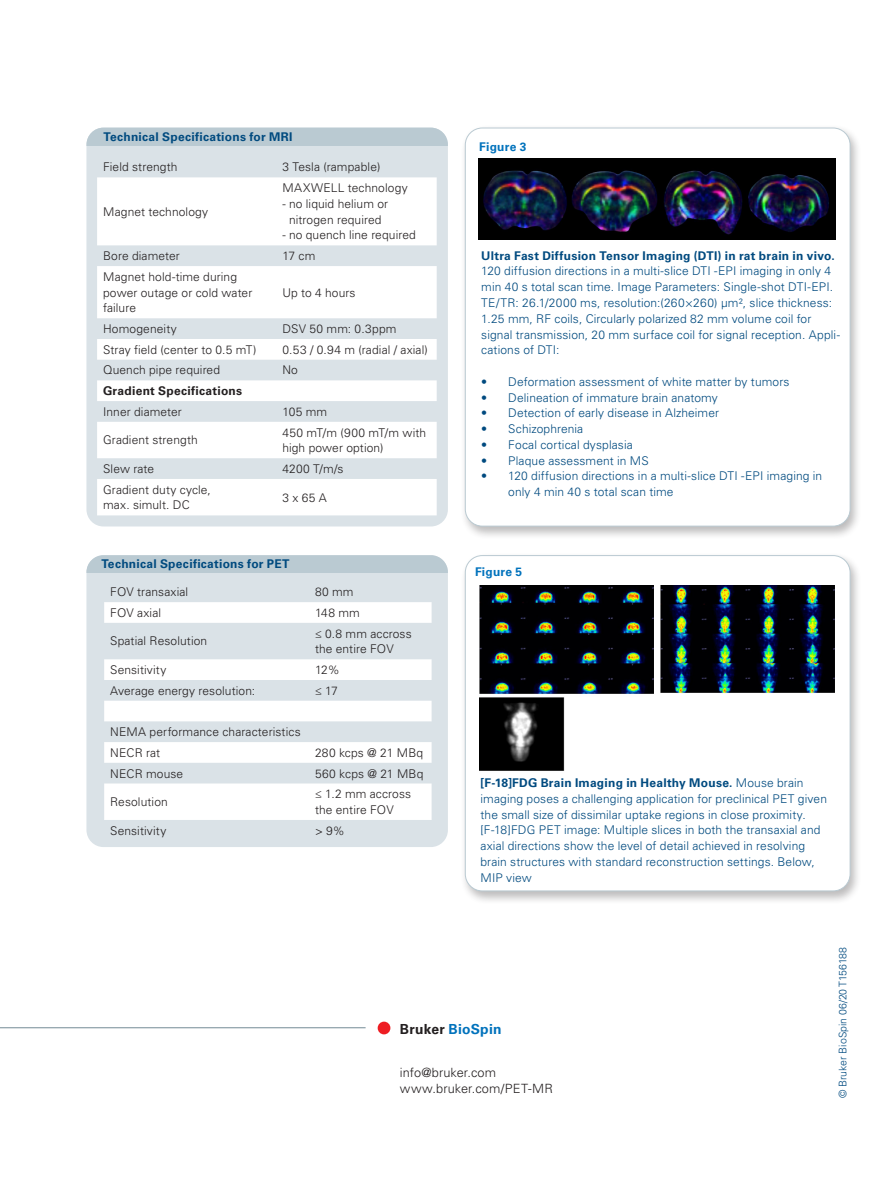
<style>
.page{position:relative;width:893px;height:1187px;background:#fff}
.page>*{position:absolute;margin:0;border:0;box-sizing:border-box;transform-origin:0 0}
.brochure_company-nam{font:700 13.8px "Univers LT Std";letter-spacing:.015em;color:#0072bc}
.brochure_email-url{font:300 12.75px/16.8px "Univers LT Std";letter-spacing:.01em;color:#231f20}
.brochure_legend{font:300 12px/15.8px "Univers LT Std";letter-spacing:.01em;color:#004a7f}
.flyer_legend{font:300 12px/15.8px "Univers LT Std";letter-spacing:.01em;color:#231f20}
.flyer_legend-2{font:700 12px "Univers LT Std";letter-spacing:.025em;color:#004a7f}
.brochure_legend-2{font:700 12px "Univers LT Std";letter-spacing:.02em;color:#004a7f}
.flyer_legend-3{font:700 12px "Univers LT Std";letter-spacing:.025em;color:#231f20}
.brochure_legend-bold{font:700 12px "Univers LT Std";letter-spacing:.02em;color:#0072bc}
.brochure_literature{font:300 10.5px "Univers LT Std";color:#004a7f}
.s1{font-weight:700}
.s2{color:#231f20}
</style>
<div class="page">
<hr style="left:0;top:1027px;width:366px;height:1px;background:#738a95">
<div style="left:378px;top:1021px;width:12px;height:13px;background:#ee1d23;border-radius:50%"></div>
<div style="left:86px;top:555px;width:362px;height:292px;background:#dae2e7;border-radius:17px"></div>
<div style="left:86px;top:555px;width:362px;height:18px;background:#bacad2"></div>
<svg style="left:104px;top:602px;width:328px;height:217px;fill:#fff"></svg>
<div style="left:86px;top:128px;width:362px;height:398px;background:#dae2e7;border-radius:17px"></div>
<div style="left:86px;top:128px;width:362px;height:18px;background:#bacad2"></div>
<svg style="left:97px;top:177px;width:340px;height:338px;fill:#fff"></svg>
<div style="left:460px;top:552px;width:402px;height:353px;background:#231f20;opacity:.3"></div>
<div style="left:465px;top:555px;width:385px;height:335px;background:#fff;border-radius:17px"></div>
<div style="left:465px;top:555px;width:385px;height:336px;border:1px solid #bacad2;border-radius:17px"></div>
<img style="left:479px;top:585px;width:174px;height:109px">
<img style="left:479px;top:697px;width:86px;height:74px">
<img style="left:661px;top:585px;width:174px;height:109px">
<div style="left:460px;top:125px;width:402px;height:415px;background:#231f20;opacity:.3"></div>
<div style="left:465px;top:128px;width:385px;height:398px;background:#fff;border-radius:17px"></div>
<img style="left:479px;top:159px;width:357px;height:81px">
<p class="flyer_legend-2" style="left:103px;top:130px;width:190px">Technical Specifications for MRI</p>
<p class="flyer_legend" style="left:103px;top:159px;width:76px">Field strength</p>
<p class="flyer_legend" style="left:282px;top:159px;width:100px">3 Tesla (rampable)</p>
<p class="flyer_legend" style="left:103px;top:203px;width:107px">Magnet technology</p>
<p class="flyer_legend" style="left:282px;top:180px;width:127px">MAXWELL technology</p>
<p class="flyer_legend" style="left:282px;top:196px;width:107px;text-align:center">- no liquid helium or nitrogen required</p>
<p class="flyer_legend" style="left:282px;top:227px;width:135px">- no quench line required</p>
<p class="flyer_legend" style="left:103px;top:248px;width:78px">Bore diameter</p>
<p class="flyer_legend" style="left:282px;top:248px;width:34px">17 cm</p>
<p class="flyer_legend" style="left:103px;top:268px;width:151px">Magnet hold-time during power outage or cold water failure</p>
<p class="flyer_legend" style="left:282px;top:284px;width:75px">Up to 4 hours</p>
<p class="flyer_legend" style="left:103px;top:321px;width:75px">Homogeneity</p>
<p class="flyer_legend" style="left:282px;top:321px;width:116px">DSV 50 mm: 0.3ppm</p>
<p class="flyer_legend" style="left:103px;top:341px;width:155px">Stray field (center to 0.5 mT)</p>
<p class="flyer_legend" style="left:282px;top:341px;width:147px">0.53 / 0.94 m (radial / axial)</p>
<p class="flyer_legend" style="left:103px;top:362px;width:119px">Quench pipe required</p>
<p class="flyer_legend" style="left:282px;top:362px;width:17px">No</p>
<p class="flyer_legend-3" style="left:103px;top:384px;width:141px">Gradient Specifications</p>
<p class="flyer_legend" style="left:103px;top:403px;width:80px">Inner diameter</p>
<p class="flyer_legend" style="left:282px;top:403px;width:46px">105 mm</p>
<p class="flyer_legend" style="left:103px;top:432px;width:96px">Gradient strength</p>
<p class="flyer_legend" style="left:282px;top:424px;width:145px">450 mT/m (900 mT/m with high power option)</p>
<p class="flyer_legend" style="left:103px;top:461px;width:53px">Slew rate</p>
<p class="flyer_legend" style="left:282px;top:461px;width:63px">4200 T/m/s</p>
<p class="flyer_legend" style="left:103px;top:481px;width:109px">Gradient duty cycle, max. simult. DC</p>
<p class="flyer_legend" style="left:282px;top:489px;width:46px">3 x 65 A</p>
<p class="flyer_legend-2" style="left:101px;top:557px;width:190px">Technical Specifications for PET</p>
<p class="flyer_legend" style="left:110px;top:584px;width:80px">FOV transaxial</p>
<p class="flyer_legend" style="left:315px;top:584px;width:40px">80 mm</p>
<p class="flyer_legend" style="left:110px;top:604px;width:52px">FOV axial</p>
<p class="flyer_legend" style="left:315px;top:604px;width:46px">148 mm</p>
<p class="flyer_legend" style="left:110px;top:633px;width:99px">Spatial Resolution</p>
<p class="flyer_legend" style="left:315px;top:625px;width:98px">≤ 0.8 mm accross the entire FOV</p>
<p class="flyer_legend" style="left:110px;top:661px;width:58px">Sensitivity</p>
<p class="flyer_legend" style="left:315px;top:661px;width:26px">12%</p>
<p class="flyer_legend" style="left:110px;top:682px;width:147px">Average energy resolution:</p>
<p class="flyer_legend" style="left:315px;top:682px;width:24px">≤ 17</p>
<p class="flyer_legend" style="left:110px;top:724px;width:192px">NEMA performance characteristics</p>
<p class="flyer_legend" style="left:110px;top:744px;width:52px">NECR rat</p>
<p class="flyer_legend" style="left:315px;top:744px;width:110px">280 kcps @ 21 MBq</p>
<p class="flyer_legend" style="left:110px;top:765px;width:75px">NECR mouse</p>
<p class="flyer_legend" style="left:315px;top:765px;width:110px">560 kcps @ 21 MBq</p>
<p class="flyer_legend" style="left:110px;top:793px;width:59px">Resolution</p>
<p class="flyer_legend" style="left:315px;top:786px;width:98px">≤ 1.2 mm accross the entire FOV</p>
<p class="flyer_legend" style="left:110px;top:822px;width:58px">Sensitivity</p>
<p class="flyer_legend" style="left:315px;top:822px;width:31px">&gt; 9%</p>
<p class="brochure_legend-bold" style="left:479px;top:140px;width:49px">Figure 3</p>
<p class="brochure_legend-2" style="left:481px;top:248px;width:355px">Ultra Fast Diffusion Tensor Imaging (DTI) in rat brain in vivo.</p>
<p class="brochure_legend" style="left:481px;top:263px;width:360px">120 diffusion directions in a multi-slice DTI -EPI imaging in only 4 min 40 s total scan time. Image Parameters: Single-shot DTI-EPI.<br>TE/TR: 26.1/2000 ms, resolution:(260×260) μm², slice thickness:<br>1.25 mm, RF coils, Circularly polarized 82 mm volume coil for signal transmission, 20 mm surface coil for signal reception. Appli&shy;cations of DTI:</p>
<p class="brochure_legend" style="left:481px;top:373px;width:310px">• Deformation assessment of white matter by tumors</p>
<p class="brochure_legend" style="left:481px;top:389px;width:238px">• Delineation of immature brain anatomy</p>
<p class="brochure_legend" style="left:481px;top:405px;width:239px">• Detection of early disease in Alzheimer</p>
<p class="brochure_legend" style="left:481px;top:421px;width:104px">• Schizophrenia</p>
<p class="brochure_legend" style="left:481px;top:436px;width:153px">• Focal cortical dysplasia</p>
<p class="brochure_legend" style="left:481px;top:452px;width:169px">• Plaque assessment in MS</p>
<p class="brochure_legend" style="left:508px;top:468px;width:315px;text-indent:-27px">• 120 diffusion directions in a multi-slice DTI -EPI imaging in only 4 min 40 s total scan time</p>
<p class="brochure_legend-bold" style="left:475px;top:565px;width:49px">Figure 5</p>
<p class="brochure_legend" style="left:480px;top:775px;width:348px"><span class="s1">[F-18]FDG Brain Imaging in Healthy Mouse.</span> Mouse brain imaging poses a challenging application for preclinical PET given the small size of dissimilar uptake regions in close proximity. [F-18]FDG PET image: Multiple slices in both the transaxial and axial directions show the level of detail achieved in resolving brain structures with standard reconstruction settings. Below, MIP view</p>
<p class="brochure_company-nam" style="left:400px;top:1021px;width:103px"><span class="s2">Bruker</span> BioSpin</p>
<p class="brochure_email-url" style="left:400px;top:1063px;width:154px">info@bruker.com www.bruker.com/PET-MR</p>
<p class="brochure_literature" style="left:837px;top:1098px;width:153px;rotate:-90deg">© Bruker BioSpin 06/20 T156188</p>
</div>
